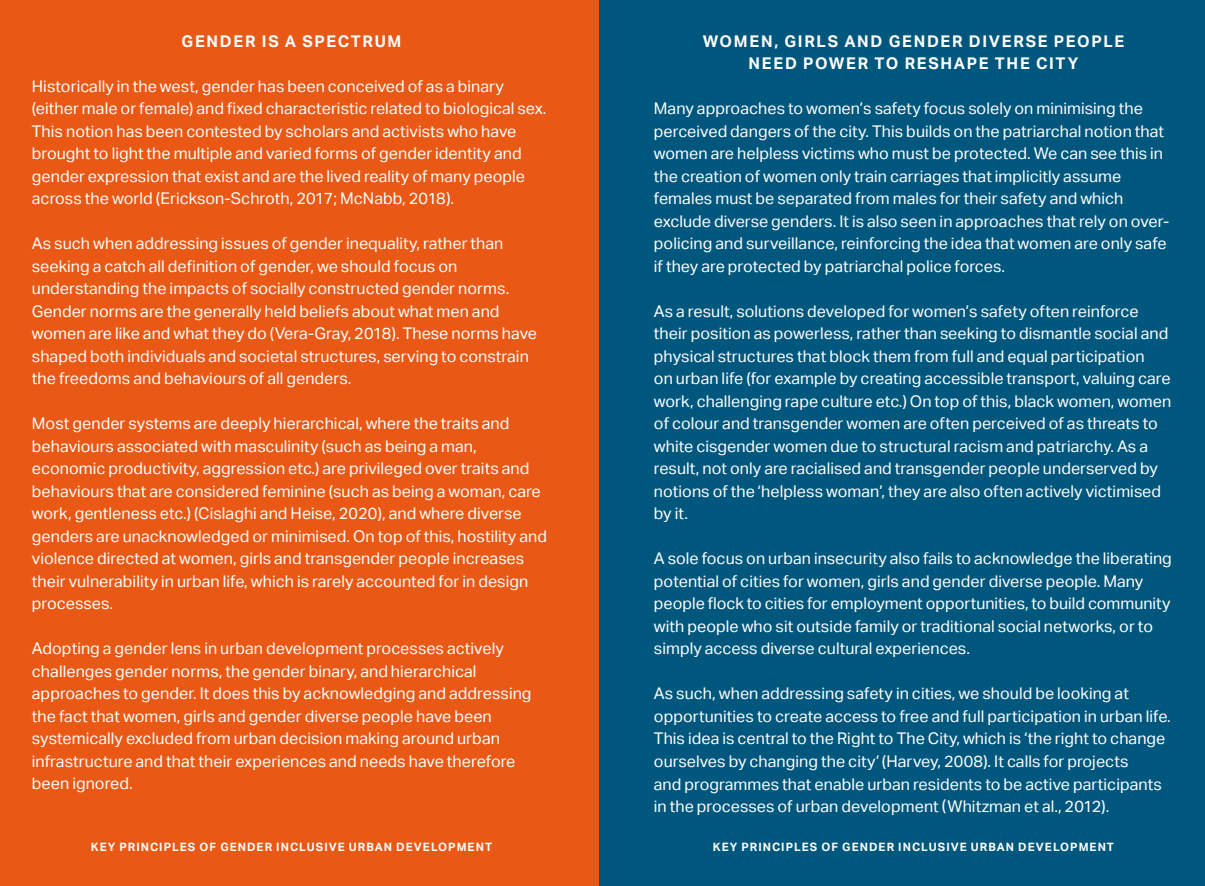
<style>
.page{position:relative;width:1205px;height:886px;background:#fff}
.page>*{position:absolute;margin:0;border:0;box-sizing:border-box;transform-origin:0 0}
.t1{font:16.12px/22.5px "Aktiv Grotesk";letter-spacing:.005em;color:#fff}
.t2{font:700 16.12px/22.5px "Aktiv Grotesk";letter-spacing:.105em;color:#fff;text-align:center}
.t3{font:700 11.5px "Aktiv Grotesk";letter-spacing:.09em;color:#fff}
</style>
<div class="page">
<div style="left:0;top:0;width:605px;height:886px;background:#e95814"></div>
<div style="left:599px;top:0;width:606px;height:886px;background:#00577d"></div>
<p class="t2" style="left:182px;top:30px;width:221px">GENDER IS A SPECTRUM</p>
<p class="t1" style="left:32px;top:75px;width:516px">Historically in the west, gender has been conceived of as a binary (either male or female) and fixed characteristic related to biological sex.<br>This notion has been contested by scholars and activists who have brought to light the multiple and varied forms of gender identity and gender expression that exist and are the lived reality of many people across the world (Erickson-Schroth, 2017; McNabb, 2018).</p>
<p class="t1" style="left:32px;top:233px;width:507px">As such when addressing issues of gender inequality, rather than seeking a catch all definition of gender, we should focus on understanding the impacts of socially constructed gender norms.<br>Gender norms are the generally held beliefs about what men and women are like and what they do (Vera-Gray, 2018). These norms have shaped both individuals and societal structures, serving to constrain the freedoms and behaviours of all genders.</p>
<p class="t1" style="left:32px;top:413px;width:516px">Most gender systems are deeply hierarchical, where the traits and behaviours associated with masculinity (such as being a man, economic productivity, aggression etc.) are privileged over traits and behaviours that are considered feminine (such as being a woman, care work, gentleness etc.) (Cislaghi and Heise, 2020), and where diverse genders are unacknowledged or minimised. On top of this, hostility and violence directed at women, girls and transgender people increases their vulnerability in urban life, which is rarely accounted for in design processes.</p>
<p class="t1" style="left:32px;top:638px;width:501px">Adopting a gender lens in urban development processes actively challenges gender norms, the gender binary, and hierarchical approaches to gender. It does this by acknowledging and addressing the fact that women, girls and gender diverse people have been systemically excluded from urban decision making around urban infrastructure and that their experiences and needs have therefore been ignored.</p>
<p class="t2" style="left:703px;top:30px;width:423px">WOMEN, GIRLS AND GENDER DIVERSE PEOPLE<br>NEED POWER TO RESHAPE THE CITY</p>
<p class="t1" style="left:654px;top:98px;width:517px">Many approaches to women’s safety focus solely on minimising the perceived dangers of the city. This builds on the patriarchal notion that women are helpless victims who must be protected. We can see this in the creation of women only train carriages that implicitly assume females must be separated from males for their safety and which exclude diverse genders. It is also seen in approaches that rely on over&shy;policing and surveillance, reinforcing the idea that women are only safe if they are protected by patriarchal police forces.</p>
<p class="t1" style="left:654px;top:300px;width:519px">As a result, solutions developed for women’s safety often reinforce their position as powerless, rather than seeking to dismantle social and physical structures that block them from full and equal participation<br>on urban life (for example by creating accessible transport, valuing care work, challenging rape culture etc.) On top of this, black women, women of colour and transgender women are often perceived of as threats to white cisgender women due to structural racism and patriarchy. As a result, not only are racialised and transgender people underserved by notions of the ‘helpless woman’, they are also often actively victimised by it.</p>
<p class="t1" style="left:654px;top:547px;width:519px">A sole focus on urban insecurity also fails to acknowledge the liberating potential of cities for women, girls and gender diverse people. Many people flock to cities for employment opportunities, to build community with people who sit outside family or traditional social networks, or to simply access diverse cultural experiences.</p>
<p class="t1" style="left:654px;top:682px;width:518px">As such, when addressing safety in cities, we should be looking at opportunities to create access to free and full participation in urban life.<br>This idea is central to the Right to The City, which is ‘the right to change ourselves by changing the city’ (Harvey, 2008). It calls for projects<br>and programmes that enable urban residents to be active participants in the processes of urban development (Whitzman et al., 2012).</p>
<p class="t3" style="left:91px;top:840px;width:403px">KEY PRINCIPLES OF GENDER INCLUSIVE URBAN DEVELOPMENT</p>
<p class="t3" style="left:713px;top:840px;width:403px">KEY PRINCIPLES OF GENDER INCLUSIVE URBAN DEVELOPMENT</p>
</div>
